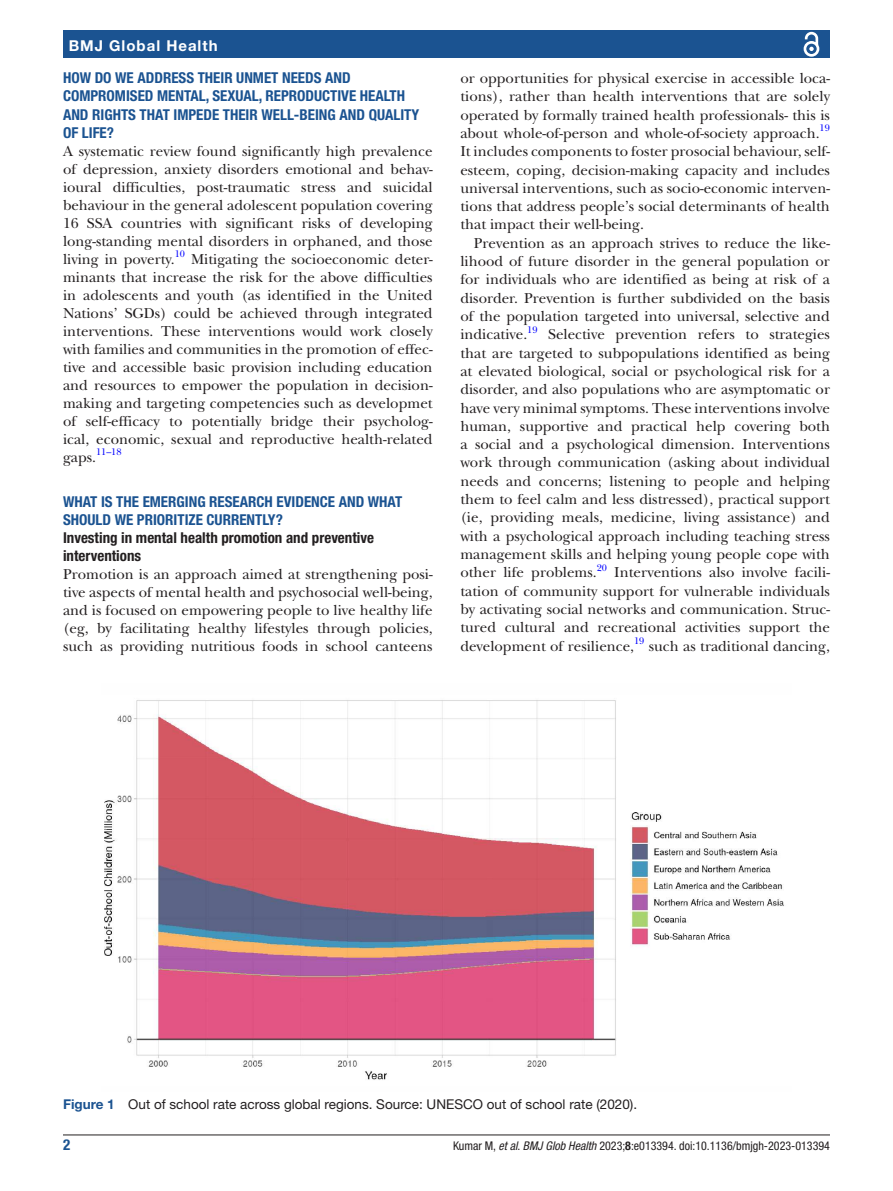
<style>
.page{position:relative;width:893px;height:1191px;background:#fff}
.page>*{position:absolute;margin:0;border:0;box-sizing:border-box;transform-origin:0 0}
.t1{font:15px/18.3px "New Baskerville";color:#231f20;text-align:justify}
.t2{font:700 condensed 15px/18px "Helvetica Neue LT Std";color:#1b5391}
.t3{font:700 condensed 15px/18px "Helvetica Neue LT Std";color:#231f20}
.t4{font:700 15px "Helvetica Neue LT Std";letter-spacing:.065em;color:#fff}
.t5{font:13.5px "Helvetica Neue LT Std";color:#231f20}
.t6{font:condensed 12px "Helvetica Neue LT Std";color:#231f20}
.t7{font:9.9px "New Baskerville";color:#00f}
.s1{font-weight:700;color:#1b5391}
.s2{font-style:italic}
.s3{font-weight:700}
</style>
<div class="page">
<hr style="left:63px;top:1134px;width:767px;height:1px;background:#231f20">
<div style="left:63px;top:31px;width:767px;height:27px;background:#1b5391"></div>
<svg style="left:803px;top:31px;width:17px;height:26px"></svg>
<img style="left:104px;top:700px;width:680px;height:380px">
<p class="t4" style="left:69px;top:36px;width:150px">BMJ Global Health</p>
<p class="t2" style="left:63px;top:69px;width:358px">HOW DO WE ADDRESS THEIR UNMET NEEDS AND COMPROMISED MENTAL, SEXUAL, REPRODUCTIVE HEALTH AND RIGHTS THAT IMPEDE THEIR WELL-BEING AND QUALITY OF LIFE?</p>
<p class="t1" style="left:63px;top:142px;width:371px">A systematic review found significantly high prevalence of depression, anxiety disorders emotional and behav&shy;ioural difficulties, post-traumatic stress and suicidal behaviour in the general adolescent population covering 16 SSA countries with significant risks of developing long-standing mental disorders in orphaned, and those living in poverty.</p>
<p class="t7" style="left:175px;top:248px;width:12px">10</p>
<p class="t1" style="left:63px;top:250px;width:371px;text-indent:128px">Mitigating the socioeconomic deter&shy;minants that increase the risk for the above difficulties in adolescents and youth (as identified in the United Nations’ SGDs) could be achieved through integrated interventions. These interventions would work closely with families and communities in the promotion of effec&shy;tive and accessible basic provision including education and resources to empower the population in decision&shy;making and targeting competencies such as developmet of self-efficacy to potentially bridge their psycholog&shy;ical, economic, sexual and reproductive health-related gaps.</p>
<p class="t7" style="left:96px;top:446px;width:27px">11–18</p>
<p class="t2" style="left:63px;top:492px;width:341px">WHAT IS THE EMERGING RESEARCH EVIDENCE AND WHAT<br>SHOULD WE PRIORITIZE CURRENTLY?</p>
<p class="t3" style="left:63px;top:528px;width:313px">Investing in mental health promotion and preventive interventions</p>
<p class="t1" style="left:63px;top:565px;width:371px">Promotion is an approach aimed at strengthening posi&shy;tive aspects of mental health and psychosocial well-being, and is focused on empowering people to live healthy life (eg, by facilitating healthy lifestyles through policies, such as providing nutritious foods in school canteens</p>
<p class="t1" style="left:460px;top:69px;width:371px">or opportunities for physical exercise in accessible loca&shy;tions), rather than health interventions that are solely operated by formally trained health professionals- this is about whole-of-person and whole-of-society approach.<sup>19<br></sup>It includes components to foster prosocial behaviour, self&shy;esteem, coping, decision-making capacity and includes universal interventions, such as socio-economic interven&shy;tions that address people’s social determinants of health that impact their well-being.</p>
<p class="t1" style="left:460px;top:234px;width:371px;text-indent:14px">Prevention as an approach strives to reduce the like&shy;lihood of future disorder in the general population or for individuals who are identified as being at risk of a disorder. Prevention is further subdivided on the basis of the population targeted into universal, selective and indicative.</p>
<p class="t7" style="left:527px;top:323px;width:12px">19</p>
<p class="t1" style="left:460px;top:325px;width:371px;text-indent:88px">Selective prevention refers to strategies that are targeted to subpopulations identified as being at elevated biological, social or psychological risk for a disorder, and also populations who are asymptomatic or have very minimal symptoms. These interventions involve human, supportive and practical help covering both a social and a psychological dimension. Interventions work through communication (asking about individual needs and concerns; listening to people and helping them to feel calm and less distressed), practical support (ie, providing meals, medicine, living assistance) and with a psychological approach including teaching stress management skills and helping young people cope with other life problems.</p>
<p class="t7" style="left:597px;top:561px;width:12px">20</p>
<p class="t1" style="left:460px;top:563px;width:371px;text-indent:154px">Interventions also involve facili&shy;tation of community support for vulnerable individuals by activating social networks and communication. Struc&shy;tured cultural and recreational activities support the development of resilience,</p>
<p class="t7" style="left:634px;top:635px;width:12px">19</p>
<p class="t1" style="left:649px;top:636px;width:183px">such as traditional dancing,</p>
<p class="t5" style="left:63px;top:1096px;width:576px"><span class="s1">Figure 1</span> Out of school rate across global regions. Source: UNESCO out of school rate (2020).</p>
<p class="t2" style="left:63px;top:1135px;width:9px">2</p>
<p class="t6" style="left:453px;top:1138px;width:378px">Kumar M, <span class="s2">et al</span>. <span class="s2">BMJ Glob Health</span> 2023;<span class="s3">8</span>:e013394. doi:10.1136/bmjgh-2023-013394</p>
</div>
